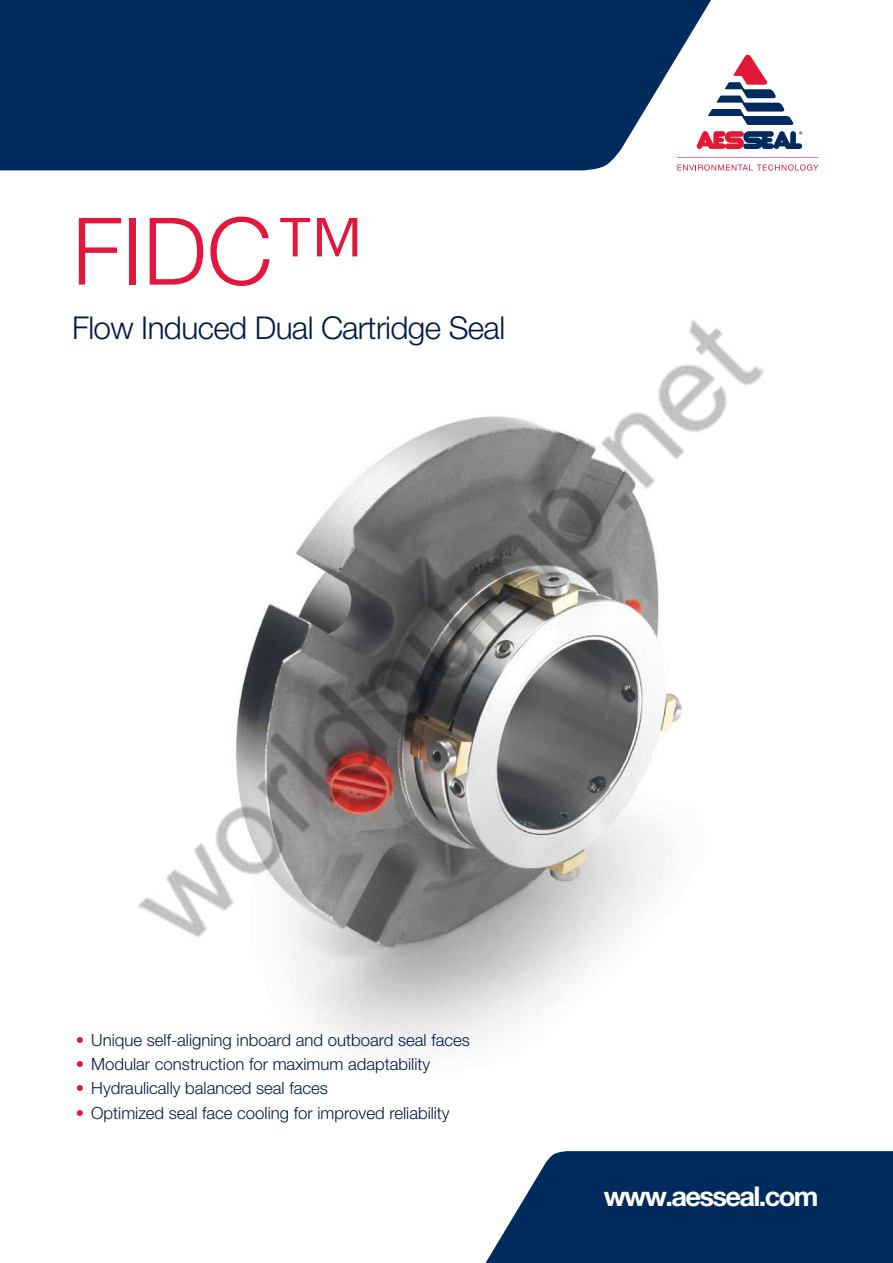
<style>
.page{position:relative;width:893px;height:1263px;background:#fff}
.page>*{position:absolute;margin:0;border:0;box-sizing:border-box;transform-origin:0 0}
.t1{font:300 93.3px "Helvetica Neue LTW1 G";color:#e3173e}
.t2{font:300 31.5px "Helvetica Neue LTW1 G";letter-spacing:-.02em;color:#001b49}
.t3{font:700 27.3px "Helvetica Neue LTW1 G";letter-spacing:-.06em;color:#fff}
.t4{font:300 16.8px "Helvetica Neue LTW1 G";color:#001b49}
.s1{color:#e3173e}
</style>
<div class="page">
<svg style="left:485px;top:1151px;width:408px;height:112px;background:#153d69"></svg>
<svg style="left:0;top:0;width:819px;height:170px;background:#234872"></svg>
<svg style="left:677px;top:157px;width:141px;height:1px"></svg>
<svg style="left:697px;top:131px;width:105px;height:18px"></svg>
<svg style="left:708px;top:55px;width:85px;height:70px"></svg>
<svg style="left:677px;top:164px;width:141px;height:7px"></svg>
<img style="left:138px;top:320px;width:628px;height:650px">
<h1 class="t1" style="left:72px;top:194px;width:294px">FIDC™</h1>
<h2 class="t2" style="left:72px;top:309px;width:435px">Flow Induced Dual Cartridge Seal</h2>
<p class="t4" style="left:76px;top:1029px;width:396px"><span class="s1">•</span> Unique self-aligning inboard and outboard seal faces</p>
<p class="t4" style="left:76px;top:1054px;width:356px"><span class="s1">•</span> Modular construction for maximum adaptability</p>
<p class="t4" style="left:76px;top:1078px;width:254px"><span class="s1">•</span> Hydraulically balanced seal faces</p>
<p class="t4" style="left:76px;top:1102px;width:375px"><span class="s1">•</span> Optimized seal face cooling for improved reliability</p>
<h3 class="t3" style="left:604px;top:1179px;width:216px">www.aesseal.com</h3>
</div>
